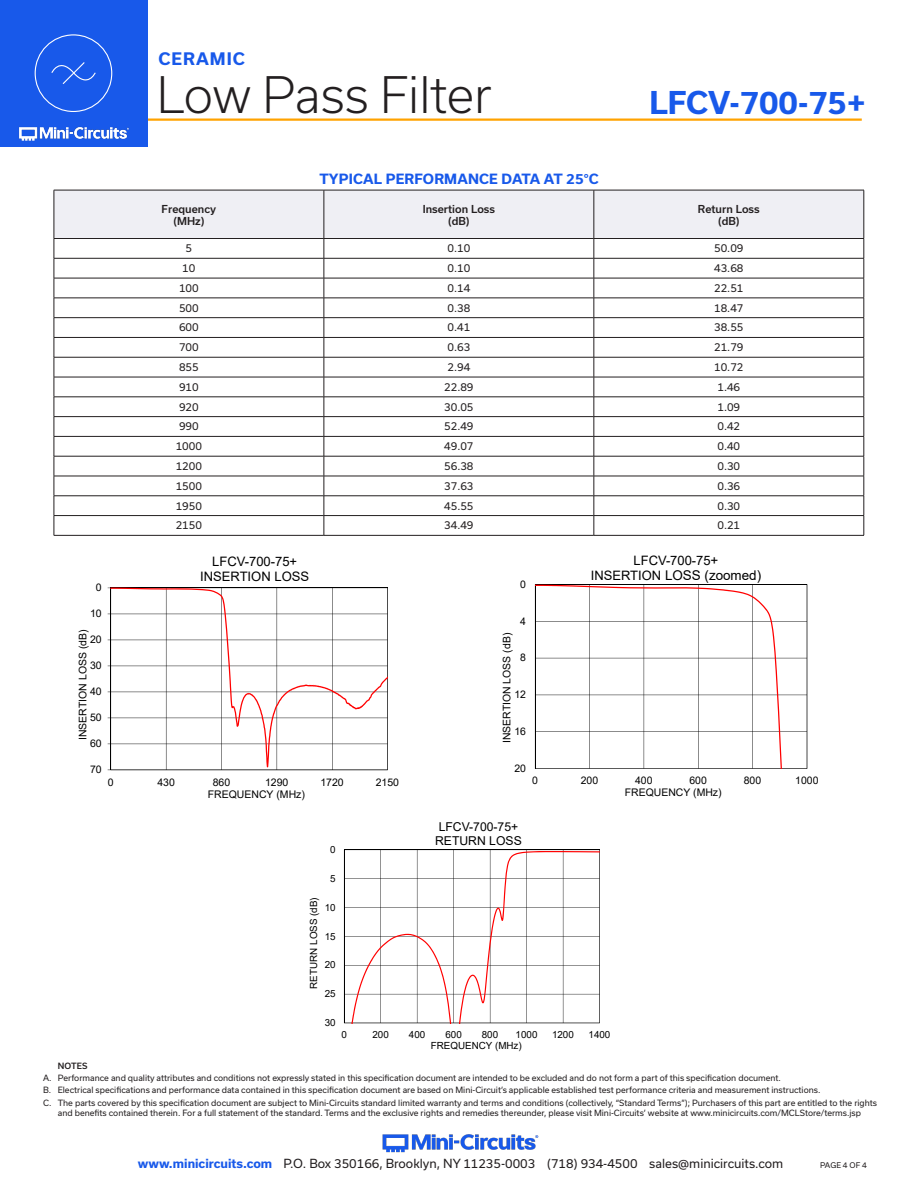
<style>
.page{position:relative;width:918px;height:1188px;background:#fff}
.page>*{position:absolute;margin:0;border:0;box-sizing:border-box;transform-origin:0 0}
.t1{font:300 48px "Usual";color:#231f20}
.t2{font:700 30px "Usual";letter-spacing:-.005em;color:#1859ea}
.t3{font:700 16.5px "Usual";letter-spacing:.065em;color:#1859ea}
.Blue_Headers{font:700 13.5px "Usual";letter-spacing:.015em;color:#1859ea}
.t4{font:13.35px "Arial";color:#000}
.t5{font:13.05px/15px "Arial";color:#000;text-align:center}
.t6{font:12.9px "Arial";color:#000}
.t7{font:12.15px/14.1px "Arial";color:#000}
.t8{font:12px "Usual";color:#231f20}
.Table_Body_Center{font:10.5px "Usual";color:#231f20}
.t9{font:10.5px "Arial";color:#000}
.Table_Header_Center{font:500 10.5px "Usual";color:#231f20}
.t10{font:9.9px "Arial";color:#000}
.t11{font:8.25px/12.1px "Usual";color:#231f20}
.t12{font:500 8.25px "Usual";letter-spacing:.015em;color:#231f20}
.t13{font:7.5px "Usual";color:#231f20}
.s1{font-size:13.35px}
.s2{font-size:12.9px}
.s3{font-weight:700;color:#1859ea}
</style>
<div class="page">
<img style="left:382px;top:1134px;width:157px;height:19px">
<hr style="left:129px;top:118px;width:733px;height:3px;background:#ffa300">
<div style="left:0;top:0;width:147px;height:147px;background:#1859ea"></div>
<img style="left:19px;top:126px;width:110px;height:15px">
<div style="left:35px;top:34px;width:77px;height:78px;border:1px solid #fff;border-radius:50%"></div>
<svg style="left:51px;top:62px;width:45px;height:22px"></svg>
<svg style="left:54px;top:190px;width:811px;height:345px"></svg>
<hr style="left:54px;top:535px;width:270px;height:1px;background:#231f20">
<hr style="left:324px;top:535px;width:270px;height:1px;background:#231f20">
<hr style="left:594px;top:535px;width:270px;height:1px;background:#231f20">
<hr style="left:111px;top:770px;width:277px;height:1px;background:#000">
<hr style="left:111px;top:588px;width:1px;height:182px;background:#000">
<svg style="left:111px;top:588px;width:277px;height:179px"></svg>
<hr style="left:807px;top:584px;width:1px;height:185px;background:#000">
<hr style="left:535px;top:584px;width:272px;height:1px;background:#000">
<svg style="left:535px;top:585px;width:272px;height:184px"></svg>
<hr style="left:344px;top:1023px;width:256px;height:1px;background:#000">
<svg style="left:344px;top:850px;width:256px;height:173px"></svg>
<h3 class="t3" style="left:158px;top:49px;width:88px">CERAMIC</h3>
<h1 class="t1" style="left:157px;top:67px;width:336px">Low Pass Filter</h1>
<p class="Table_Header_Center" style="left:162px;top:203px;width:56px">Frequency</p>
<p class="Table_Header_Center" style="left:173px;top:215px;width:33px">(MHz)</p>
<p class="Blue_Headers" style="left:319px;top:171px;width:281px">TYPICAL PERFORMANCE DATA AT 25°C</p>
<p class="Table_Header_Center" style="left:423px;top:203px;width:74px">Insertion Loss</p>
<p class="Table_Header_Center" style="left:448px;top:215px;width:23px">(dB)</p>
<h2 class="t2" style="left:649px;top:86px;width:218px">LFCV-700-75+</h2>
<p class="Table_Header_Center" style="left:698px;top:203px;width:63px">Return Loss</p>
<p class="Table_Header_Center" style="left:718px;top:215px;width:23px">(dB)</p>
<p class="t9" style="left:96px;top:580px;width:7px">0</p>
<p class="t9" style="left:90px;top:606px;width:13px">10</p>
<p class="t9" style="left:90px;top:632px;width:13px">20</p>
<p class="t9" style="left:90px;top:658px;width:13px">30</p>
<p class="t9" style="left:90px;top:684px;width:13px">40</p>
<p class="t9" style="left:90px;top:710px;width:13px">50</p>
<p class="t9" style="left:90px;top:736px;width:13px">60</p>
<p class="t9" style="left:90px;top:762px;width:13px">70</p>
<p class="t9" style="left:75px;top:740px;width:112px;rotate:-90deg">INSERTION LOSS (dB)</p>
<p class="Table_Body_Center" style="left:186px;top:242px;width:8px">5</p>
<p class="Table_Body_Center" style="left:447px;top:242px;width:24px">0.10</p>
<p class="Table_Body_Center" style="left:714px;top:242px;width:31px">50.09</p>
<p class="Table_Body_Center" style="left:182px;top:262px;width:15px">10</p>
<p class="Table_Body_Center" style="left:447px;top:262px;width:24px">0.10</p>
<p class="Table_Body_Center" style="left:714px;top:262px;width:31px">43.68</p>
<p class="Table_Body_Center" style="left:179px;top:282px;width:21px">100</p>
<p class="Table_Body_Center" style="left:447px;top:282px;width:24px">0.14</p>
<p class="Table_Body_Center" style="left:714px;top:282px;width:31px">22.51</p>
<p class="Table_Body_Center" style="left:179px;top:302px;width:21px">500</p>
<p class="Table_Body_Center" style="left:447px;top:302px;width:24px">0.38</p>
<p class="Table_Body_Center" style="left:714px;top:302px;width:31px">18.47</p>
<p class="Table_Body_Center" style="left:179px;top:322px;width:21px">600</p>
<p class="Table_Body_Center" style="left:447px;top:322px;width:24px">0.41</p>
<p class="Table_Body_Center" style="left:714px;top:322px;width:31px">38.55</p>
<p class="Table_Body_Center" style="left:179px;top:341px;width:21px">700</p>
<p class="Table_Body_Center" style="left:447px;top:341px;width:24px">0.63</p>
<p class="Table_Body_Center" style="left:714px;top:341px;width:31px">21.79</p>
<p class="Table_Body_Center" style="left:179px;top:361px;width:21px">855</p>
<p class="Table_Body_Center" style="left:447px;top:361px;width:24px">2.94</p>
<p class="Table_Body_Center" style="left:714px;top:361px;width:31px">10.72</p>
<p class="Table_Body_Center" style="left:179px;top:381px;width:21px">910</p>
<p class="Table_Body_Center" style="left:444px;top:381px;width:31px">22.89</p>
<p class="Table_Body_Center" style="left:717px;top:381px;width:24px">1.46</p>
<p class="Table_Body_Center" style="left:179px;top:401px;width:21px">920</p>
<p class="Table_Body_Center" style="left:444px;top:401px;width:31px">30.05</p>
<p class="Table_Body_Center" style="left:717px;top:401px;width:24px">1.09</p>
<p class="Table_Body_Center" style="left:179px;top:420px;width:21px">990</p>
<p class="Table_Body_Center" style="left:444px;top:420px;width:31px">52.49</p>
<p class="Table_Body_Center" style="left:717px;top:420px;width:24px">0.42</p>
<p class="Table_Body_Center" style="left:176px;top:440px;width:28px">1000</p>
<p class="Table_Body_Center" style="left:444px;top:440px;width:31px">49.07</p>
<p class="Table_Body_Center" style="left:717px;top:440px;width:24px">0.40</p>
<p class="Table_Body_Center" style="left:176px;top:460px;width:28px">1200</p>
<p class="Table_Body_Center" style="left:444px;top:460px;width:31px">56.38</p>
<p class="Table_Body_Center" style="left:717px;top:460px;width:24px">0.30</p>
<p class="Table_Body_Center" style="left:176px;top:480px;width:28px">1500</p>
<p class="Table_Body_Center" style="left:444px;top:480px;width:31px">37.63</p>
<p class="Table_Body_Center" style="left:717px;top:480px;width:24px">0.36</p>
<p class="Table_Body_Center" style="left:176px;top:500px;width:28px">1950</p>
<p class="Table_Body_Center" style="left:444px;top:500px;width:31px">45.55</p>
<p class="Table_Body_Center" style="left:717px;top:500px;width:24px">0.30</p>
<p class="Table_Body_Center" style="left:176px;top:519px;width:28px">2150</p>
<p class="Table_Body_Center" style="left:444px;top:519px;width:31px">34.49</p>
<p class="Table_Body_Center" style="left:717px;top:519px;width:24px">0.21</p>
<p class="t5" style="left:200px;top:554px;width:111px">LFCV-700-75+<br>INSERTION LOSS</p>
<p class="t9" style="left:520px;top:577px;width:7px">0</p>
<p class="t9" style="left:520px;top:614px;width:7px">4</p>
<p class="t9" style="left:520px;top:651px;width:7px">8</p>
<p class="t9" style="left:514px;top:687px;width:13px">12</p>
<p class="t9" style="left:514px;top:724px;width:13px">16</p>
<p class="t9" style="left:514px;top:761px;width:13px">20</p>
<p class="t9" style="left:499px;top:743px;width:112px;rotate:-90deg">INSERTION LOSS (dB)</p>
<p class="t6" style="left:634px;top:551px;width:86px">LFCV-700-75<span class="s1">+</span></p>
<p class="t4" style="left:591px;top:566px;width:172px"><span class="s2">INSERTION</span> LOSS (zoomed)</p>
<p class="t9" style="left:108px;top:775px;width:7px">0</p>
<p class="t9" style="left:157px;top:775px;width:19px">430</p>
<p class="t9" style="left:213px;top:775px;width:19px">860</p>
<p class="t9" style="left:265px;top:775px;width:25px">1290</p>
<p class="t9" style="left:320px;top:775px;width:25px">1720</p>
<p class="t9" style="left:376px;top:775px;width:25px">2150</p>
<p class="t9" style="left:208px;top:787px;width:99px">FREQUENCY (MHz)</p>
<p class="t10" style="left:330px;top:843px;width:7px">0</p>
<p class="t10" style="left:330px;top:872px;width:7px">5</p>
<p class="t10" style="left:325px;top:900px;width:12px">10</p>
<p class="t10" style="left:325px;top:929px;width:12px">15</p>
<p class="t10" style="left:325px;top:958px;width:12px">20</p>
<p class="t10" style="left:325px;top:987px;width:12px">25</p>
<p class="t10" style="left:325px;top:1016px;width:12px">30</p>
<p class="t10" style="left:307px;top:989px;width:93px;rotate:-90deg">RETURN LOSS (dB)</p>
<p class="t7" style="left:435px;top:820px;width:88px">LFCV-700-75+<br>RETURN LOSS</p>
<p class="t9" style="left:532px;top:774px;width:7px">0</p>
<p class="t9" style="left:581px;top:774px;width:19px">200</p>
<p class="t9" style="left:635px;top:774px;width:19px">400</p>
<p class="t9" style="left:689px;top:774px;width:19px">600</p>
<p class="t9" style="left:744px;top:774px;width:19px">800</p>
<p class="t9" style="left:795px;top:774px;width:25px">1000</p>
<p class="t9" style="left:625px;top:785px;width:98px">FREQUENCY (MHz)</p>
<p class="t10" style="left:341px;top:1028px;width:7px">0</p>
<p class="t10" style="left:372px;top:1028px;width:18px">200</p>
<p class="t10" style="left:409px;top:1028px;width:18px">400</p>
<p class="t10" style="left:445px;top:1028px;width:18px">600</p>
<p class="t10" style="left:482px;top:1028px;width:18px">800</p>
<p class="t10" style="left:516px;top:1028px;width:23px">1000</p>
<p class="t10" style="left:552px;top:1028px;width:23px">1200</p>
<p class="t10" style="left:589px;top:1028px;width:23px">1400</p>
<p class="t10" style="left:431px;top:1039px;width:93px">FREQUENCY (MHz)</p>
<p class="t12" style="left:58px;top:1061px;width:31px">NOTES</p>
<p class="t11" style="left:43px;top:1072px;width:835px">A. Performance and quality attributes and conditions not expressly stated in this specification document are intended to be excluded and do not form a part of this specification document.<br>B. Electrical specifications and performance data contained in this specification document are based on Mini-Circuit’s applicable established test performance criteria and measurement instructions.<br>C. The parts covered by this specification document are subject to Mini-Circuits standard limited warranty and terms and conditions (collectively, “Standard Terms”); Purchasers of this part are entitled to the rights</p>
<p class="t11" style="left:58px;top:1106px;width:805px">and benefits contained therein. For a full statement of the standard. Terms and the exclusive rights and remedies thereunder, please visit Mini-Circuits’ website at www.minicircuits.com/MCLStore/terms.jsp</p>
<h3 class="t8" style="left:138px;top:1157px;width:647px"><span class="s3">www.minicircuits.com</span> P.O. Box 350166, Brooklyn, NY 11235-0003 (718) 934-4500 sales@minicircuits.com</h3>
<p class="t13" style="left:820px;top:1161px;width:48px">PAGE 4 OF 4</p>
</div>
